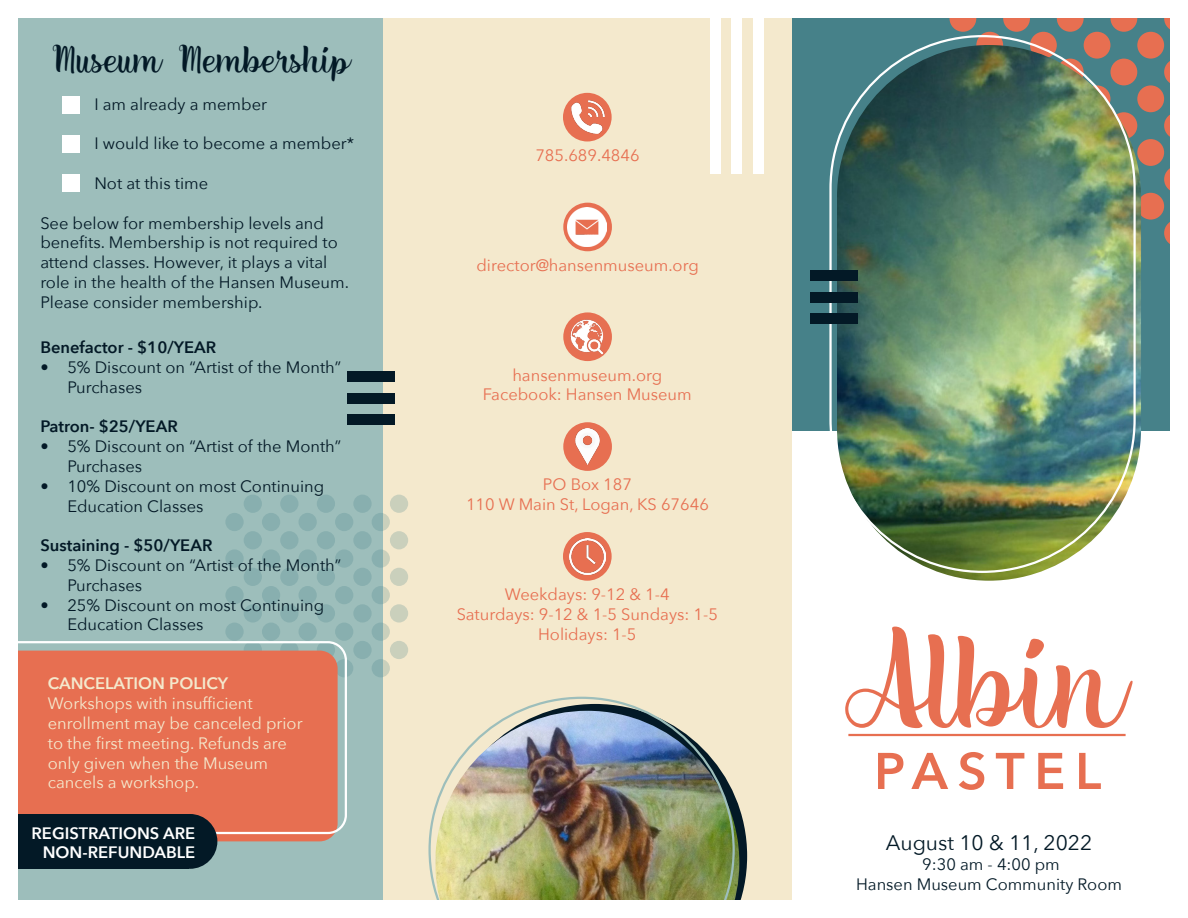
<style>
.page{position:relative;width:1188px;height:918px;background:#fff}
.page>*{position:absolute;margin:0;border:0;box-sizing:border-box;transform-origin:0 0}
.t1{font:130.5px "Lovely Moments";color:#e76f51}
.t2{font:600 51px "Avenir Next";letter-spacing:.19em;color:#e76f51}
.t3{font:37.5px "Lovely Moments";color:#031926}
.t4{font:21px "Avenir Next";color:#031926}
.t5{font:16.5px/19.8px "Avenir Next";color:#031926}
.t6{font:16.5px "Avenir Next";color:#e76f51}
.t7{font:16.5px/19.8px "Avenir Next";color:#f4e9cd}
.t8{font:600 16.5px "Avenir Next";color:#031926}
.t9{font:600 16.5px/19.8px "Avenir Next";color:#fff;text-align:right}
.t10{font:600 16.5px "Avenir Next";color:#f4e9cd}
</style>
<div class="page">
<div style="left:382px;top:18px;width:410px;height:882px;background:#f4e9cd"></div>
<div style="left:792px;top:17px;width:378px;height:414px;background:#468189"></div>
<svg style="left:950px;top:5px;width:26px;height:27px"></svg>
<svg style="left:1003px;top:5px;width:27px;height:27px"></svg>
<svg style="left:1057px;top:5px;width:27px;height:27px"></svg>
<svg style="left:1110px;top:5px;width:27px;height:27px"></svg>
<svg style="left:1137px;top:19px;width:32px;height:13px"></svg>
<svg style="left:976px;top:32px;width:27px;height:27px"></svg>
<svg style="left:1030px;top:32px;width:27px;height:27px"></svg>
<div style="left:1084px;top:32px;width:26px;height:27px;background:#e76f51;border-radius:50%"></div>
<div style="left:1137px;top:32px;width:27px;height:27px;background:#e76f51;border-radius:50%"></div>
<svg style="left:1057px;top:59px;width:27px;height:26px"></svg>
<div style="left:1110px;top:59px;width:27px;height:26px;background:#e76f51;border-radius:50%"></div>
<svg style="left:1164px;top:62px;width:5px;height:20px"></svg>
<svg style="left:1084px;top:85px;width:26px;height:27px"></svg>
<div style="left:1137px;top:85px;width:27px;height:27px;background:#e76f51;border-radius:50%"></div>
<div style="left:1110px;top:112px;width:27px;height:27px;background:#e76f51;border-radius:50%"></div>
<svg style="left:1164px;top:115px;width:5px;height:21px"></svg>
<div style="left:1137px;top:139px;width:27px;height:27px;background:#e76f51;border-radius:50%"></div>
<svg style="left:1164px;top:169px;width:5px;height:21px"></svg>
<div style="left:1137px;top:193px;width:27px;height:27px;background:#e76f51;border-radius:50%"></div>
<svg style="left:1164px;top:223px;width:5px;height:20px"></svg>
<img style="left:837px;top:45px;width:304px;height:536px;border-radius:152px">
<svg style="left:739px;top:807px;width:8px;height:92px"></svg>
<div style="left:18px;top:18px;width:364px;height:882px;background:#9dbebb"></div>
<div style="left:244px;top:495px;width:18px;height:18px;background:#88afaf;border-radius:50%"></div>
<div style="left:280px;top:495px;width:19px;height:18px;background:#88afaf;border-radius:50%"></div>
<div style="left:317px;top:495px;width:18px;height:18px;background:#88afaf;border-radius:50%"></div>
<div style="left:353px;top:495px;width:19px;height:18px;background:#88afaf;border-radius:50%"></div>
<div style="left:390px;top:495px;width:18px;height:18px;background:#cad0bc;border-radius:50%"></div>
<div style="left:225px;top:513px;width:19px;height:18px;background:#88afaf;border-radius:50%"></div>
<div style="left:262px;top:513px;width:18px;height:18px;background:#88afaf;border-radius:50%"></div>
<div style="left:299px;top:513px;width:18px;height:18px;background:#88afaf;border-radius:50%"></div>
<div style="left:335px;top:513px;width:18px;height:18px;background:#88afaf;border-radius:50%"></div>
<svg style="left:372px;top:513px;width:18px;height:18px"></svg>
<div style="left:244px;top:531px;width:18px;height:18px;background:#88afaf;border-radius:50%"></div>
<div style="left:280px;top:531px;width:19px;height:18px;background:#88afaf;border-radius:50%"></div>
<div style="left:317px;top:531px;width:18px;height:18px;background:#88afaf;border-radius:50%"></div>
<div style="left:353px;top:531px;width:19px;height:18px;background:#88afaf;border-radius:50%"></div>
<div style="left:390px;top:531px;width:18px;height:18px;background:#cad0bc;border-radius:50%"></div>
<svg style="left:225px;top:549px;width:19px;height:19px"></svg>
<div style="left:262px;top:549px;width:18px;height:19px;background:#88afaf;border-radius:50%"></div>
<div style="left:299px;top:549px;width:18px;height:19px;background:#88afaf;border-radius:50%"></div>
<div style="left:335px;top:549px;width:18px;height:19px;background:#88afaf;border-radius:50%"></div>
<svg style="left:372px;top:549px;width:18px;height:19px"></svg>
<div style="left:244px;top:568px;width:18px;height:18px;background:#88afaf;border-radius:50%"></div>
<div style="left:280px;top:568px;width:19px;height:18px;background:#88afaf;border-radius:50%"></div>
<div style="left:317px;top:568px;width:18px;height:18px;background:#88afaf;border-radius:50%"></div>
<div style="left:353px;top:568px;width:19px;height:18px;background:#88afaf;border-radius:50%"></div>
<div style="left:390px;top:568px;width:18px;height:18px;background:#cad0bc;border-radius:50%"></div>
<div style="left:225px;top:586px;width:19px;height:18px;background:#88afaf;border-radius:50%"></div>
<div style="left:262px;top:586px;width:18px;height:18px;background:#88afaf;border-radius:50%"></div>
<div style="left:299px;top:586px;width:18px;height:18px;background:#88afaf;border-radius:50%"></div>
<div style="left:335px;top:586px;width:18px;height:18px;background:#88afaf;border-radius:50%"></div>
<svg style="left:372px;top:586px;width:18px;height:18px"></svg>
<div style="left:244px;top:604px;width:18px;height:19px;background:#88afaf;border-radius:50%"></div>
<div style="left:280px;top:604px;width:19px;height:19px;background:#88afaf;border-radius:50%"></div>
<div style="left:317px;top:604px;width:18px;height:19px;background:#88afaf;border-radius:50%"></div>
<svg style="left:353px;top:604px;width:19px;height:19px"></svg>
<div style="left:390px;top:604px;width:18px;height:19px;background:#cad0bc;border-radius:50%"></div>
<div style="left:225px;top:623px;width:19px;height:18px;background:#88afaf;border-radius:50%"></div>
<div style="left:262px;top:623px;width:18px;height:18px;background:#88afaf;border-radius:50%"></div>
<div style="left:299px;top:623px;width:18px;height:18px;background:#88afaf;border-radius:50%"></div>
<div style="left:335px;top:623px;width:18px;height:18px;background:#88afaf;border-radius:50%"></div>
<svg style="left:372px;top:623px;width:18px;height:18px"></svg>
<div style="left:353px;top:641px;width:19px;height:18px;background:#88afaf;border-radius:50%"></div>
<div style="left:390px;top:641px;width:18px;height:18px;background:#cad0bc;border-radius:50%"></div>
<div style="left:335px;top:659px;width:18px;height:18px;background:#88afaf;border-radius:50%"></div>
<svg style="left:372px;top:659px;width:18px;height:18px"></svg>
<svg style="left:19px;top:641px;width:328px;height:193px;background:#e2775b"></svg>
<div style="left:0;top:814px;width:188px;height:55px;background:#031926"></div>
<div style="left:163px;top:814px;width:54px;height:55px;background:#031926;border-radius:50%"></div>
<div style="left:563px;top:93px;width:49px;height:48px;background:#e76f51;border-radius:50%"></div>
<svg style="left:563px;top:203px;width:49px;height:48px"></svg>
<div style="left:563px;top:312px;width:49px;height:49px;background:#e76f51;border-radius:50%"></div>
<div style="left:563px;top:422px;width:49px;height:49px;background:#e76f51;border-radius:50%"></div>
<img style="left:568px;top:208px;width:39px;height:38px">
<img style="left:569px;top:428px;width:37px;height:37px">
<img style="left:570px;top:100px;width:35px;height:35px">
<img style="left:569px;top:318px;width:37px;height:37px">
<svg style="left:563px;top:532px;width:49px;height:49px"></svg>
<img style="left:570px;top:539px;width:35px;height:35px">
<hr style="left:848px;top:734px;width:278px;height:2px;background:#e76f51">
<img style="left:428px;top:697px;width:307px;height:202px">
<div style="left:63px;top:96px;width:17px;height:17px;background:#fff"></div>
<div style="left:62px;top:135px;width:18px;height:18px;background:#fff"></div>
<div style="left:62px;top:175px;width:18px;height:17px;background:#fff"></div>
<div style="left:347px;top:393px;width:48px;height:11px;background:#031926"></div>
<div style="left:347px;top:371px;width:48px;height:11px;background:#031926"></div>
<div style="left:347px;top:415px;width:48px;height:10px;background:#031926"></div>
<div style="left:810px;top:292px;width:48px;height:11px;background:#031926"></div>
<div style="left:810px;top:270px;width:48px;height:11px;background:#031926"></div>
<div style="left:810px;top:314px;width:48px;height:10px;background:#031926"></div>
<div style="left:731px;top:12px;width:11px;height:162px;background:#fff"></div>
<div style="left:753px;top:12px;width:11px;height:162px;background:#fff"></div>
<div style="left:710px;top:12px;width:11px;height:162px;background:#fff"></div>
<p class="t3" style="left:52px;top:37px;width:298px">Museum Membership</p>
<p class="t5" style="left:94px;top:94px;width:174px">I am already a member</p>
<p class="t5" style="left:94px;top:133px;width:261px">I would like to become a member*</p>
<p class="t5" style="left:94px;top:173px;width:115px">Not at this time</p>
<p class="t5" style="left:40px;top:212px;width:310px">See below for membership levels and benefits. Membership is not required to attend classes. However, it plays a vital role in the health of the Hansen Museum.<br>Please consider membership.</p>
<p class="t8" style="left:40px;top:333px;width:177px">Benefactor - $10/YEAR</p>
<p class="t5" style="left:67px;top:357px;width:275px;text-indent:-27px">• 5% Discount on “Artist of the Month”<br>Purchases</p>
<p class="t8" style="left:40px;top:413px;width:139px">Patron- $25/YEAR</p>
<p class="t5" style="left:67px;top:436px;width:275px;text-indent:-27px">• 5% Discount on “Artist of the Month”<br>Purchases</p>
<p class="t5" style="left:67px;top:476px;width:258px;text-indent:-27px">• 10% Discount on most Continuing<br>Education Classes</p>
<p class="t8" style="left:40px;top:531px;width:174px">Sustaining - $50/YEAR</p>
<p class="t5" style="left:67px;top:555px;width:275px;text-indent:-27px">• 5% Discount on “Artist of the Month”<br>Purchases</p>
<p class="t5" style="left:67px;top:594px;width:258px;text-indent:-27px">• 25% Discount on most Continuing<br>Education Classes</p>
<p class="t10" style="left:48px;top:670px;width:182px">CANCELATION POLICY</p>
<p class="t7" style="left:48px;top:693px;width:256px">Workshops with insufficient enrollment may be canceled prior to the first meeting. Refunds are only given when the Museum cancels a workshop.</p>
<p class="t9" style="left:32px;top:823px;width:165px">REGISTRATIONS ARE<br>NON-REFUNDABLE</p>
<p class="t6" style="left:535px;top:141px;width:106px">785.689.4846</p>
<p class="t6" style="left:476px;top:251px;width:224px">director@hansenmuseum.org</p>
<p class="t6" style="left:512px;top:361px;width:151px">hansenmuseum.org</p>
<p class="t6" style="left:483px;top:381px;width:210px">Facebook: Hansen Museum</p>
<p class="t6" style="left:543px;top:471px;width:91px">PO Box 187</p>
<p class="t6" style="left:466px;top:491px;width:244px">110 W Main St, Logan, KS 67646</p>
<p class="t6" style="left:505px;top:581px;width:166px">Weekdays: 9-12 &amp; 1-4</p>
<p class="t6" style="left:457px;top:600px;width:263px">Saturdays: 9-12 &amp; 1-5 Sundays: 1-5</p>
<p class="t6" style="left:538px;top:620px;width:100px">Holidays: 1-5</p>
<p class="t1" style="left:834px;top:605px;width:286px">Albin</p>
<p class="t2" style="left:874px;top:727px;width:229px">PASTEL</p>
<p class="t4" style="left:886px;top:825px;width:208px">August 10 &amp; 11, 2022</p>
<p class="t5" style="left:922px;top:854px;width:139px">9:30 am - 4:00 pm</p>
<p class="t5" style="left:856px;top:874px;width:267px">Hansen Museum Community Room</p>
</div>
